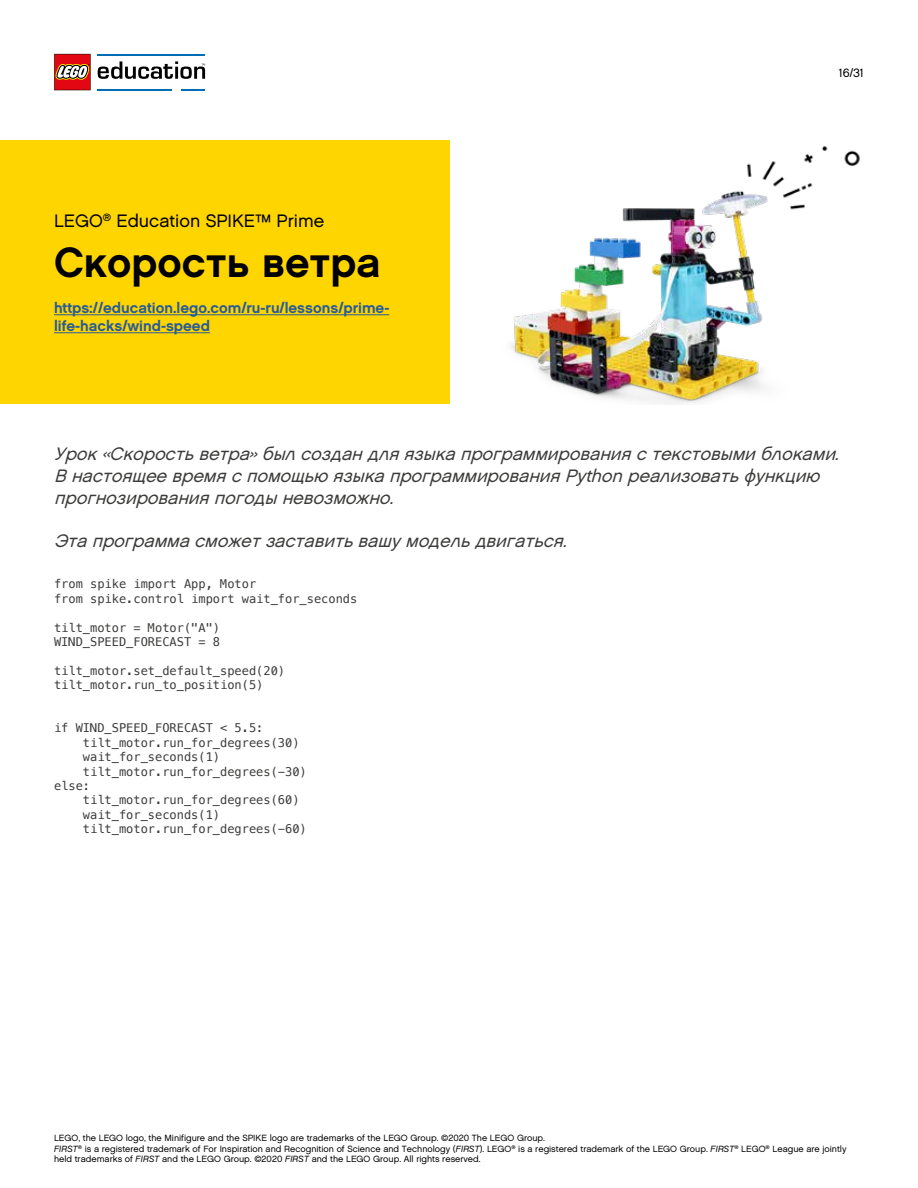
<style>
.page{position:relative;width:918px;height:1188px;background:#fff}
.page>*{position:absolute;margin:0;border:0;box-sizing:border-box;transform-origin:0 0}
.t1{font:700 42px "LEGO Chalet 60";color:#000}
.t2{font:italic 18px/21.6px "LEGO Chalet 60";color:#3c3c3b}
.t3{font:18px "LEGO Chalet 60";color:#000}
.t4{font:700 15px/18px "LEGO Chalet 60";color:#275b9b}
.t5{font:12px/14.4px "Menlo";color:#3c3c3b}
.t6{font:12px "LEGO Chalet 60";color:#000}
.t7{font:9px/10.8px "LEGO Chalet 60";color:#000}
.s1{font-style:italic}
</style>
<div class="page">
<hr style="left:98px;top:54px;width:107px;height:1px;background:#006db7">
<hr style="left:98px;top:89px;width:74px;height:1px;background:#006db7">
<svg style="left:182px;top:89px;width:23px;height:1px"></svg>
<svg style="left:98px;top:61px;width:107px;height:18px"></svg>
<svg style="left:54px;top:54px;width:37px;height:36px"></svg>
<div style="left:0;top:140px;width:450px;height:264px;background:#ffd500"></div>
<img style="left:511px;top:146px;width:349px;height:258px">
<hr style="left:54px;top:314px;width:335px;height:1px;background:#275b9b">
<hr style="left:54px;top:332px;width:156px;height:1px;background:#275b9b">
<h2 class="t3" style="left:54px;top:210px;width:272px">LEGO<sup>®</sup> Education SPIKE™ Prime</h2>
<h1 class="t1" style="left:54px;top:236px;width:329px">Скорость ветра</h1>
<p class="t4" style="left:54px;top:299px;width:337px">https://education.lego.com/ru-ru/lessons/prime&shy;life-hacks/wind-speed</p>
<p class="t6" style="left:839px;top:65px;width:27px">16/31</p>
<h2 class="t2" style="left:54px;top:443px;width:792px">Урок«Скоростьветра»былсоздандляязыкапрограммированиястекстовымиблоками.<br>В настоящеевремяспомощью языкапрограммированияPythonреализоватьфункцию прогнозированияпогоды невозможно.</h2>
<h2 class="t2" style="left:54px;top:530px;width:519px">Этапрограммасможетзаставитьвашумодельдвигаться.</h2>
<p class="t5" style="left:54px;top:577px;width:305px">from spike import App, Motor<br>from spike.control import wait_for_seconds</p>
<p class="t5" style="left:54px;top:620px;width:168px">tilt_motor = Motor("A")<br>WIND_SPEED_FORECAST = 8</p>
<p class="t5" style="left:54px;top:664px;width:233px">tilt_motor.set_default_speed(20) tilt_motor.run_to_position(5)</p>
<p class="t5" style="left:54px;top:721px;width:211px">if WIND_SPEED_FORECAST &lt; 5.5:</p>
<p class="t5" style="left:83px;top:736px;width:218px">tilt_motor.run_for_degrees(30)</p>
<p class="t5" style="left:83px;top:750px;width:139px">wait_for_seconds(1)</p>
<p class="t5" style="left:83px;top:764px;width:225px">tilt_motor.run_for_degrees(-30)</p>
<p class="t5" style="left:54px;top:779px;width:38px">else:</p>
<p class="t5" style="left:83px;top:793px;width:218px">tilt_motor.run_for_degrees(60)</p>
<p class="t5" style="left:83px;top:808px;width:139px">wait_for_seconds(1)</p>
<p class="t5" style="left:83px;top:822px;width:225px">tilt_motor.run_for_degrees(-60)</p>
<p class="t7" style="left:54px;top:1132px;width:794px">LEGO, the LEGO logo, the Minifigure and the SPIKE logo are trademarks of the LEGO Group. ©2020 The LEGO Group.<br><span class="s1">FIRST</span><sup>®</sup> is a registered trademark of For Inspiration and Recognition of Science and Technology (<span class="s1">FIRST</span>). LEGO<sup>®</sup> is a registered trademark of the LEGO Group. <span class="s1">FIRST</span><sup>®</sup> LEGO<sup>®</sup> League are jointly held trademarks of <span class="s1">FIRST</span> and the LEGO Group. ©2020 <span class="s1">FIRST</span> and the LEGO Group. All rights reserved.</p>
</div>
